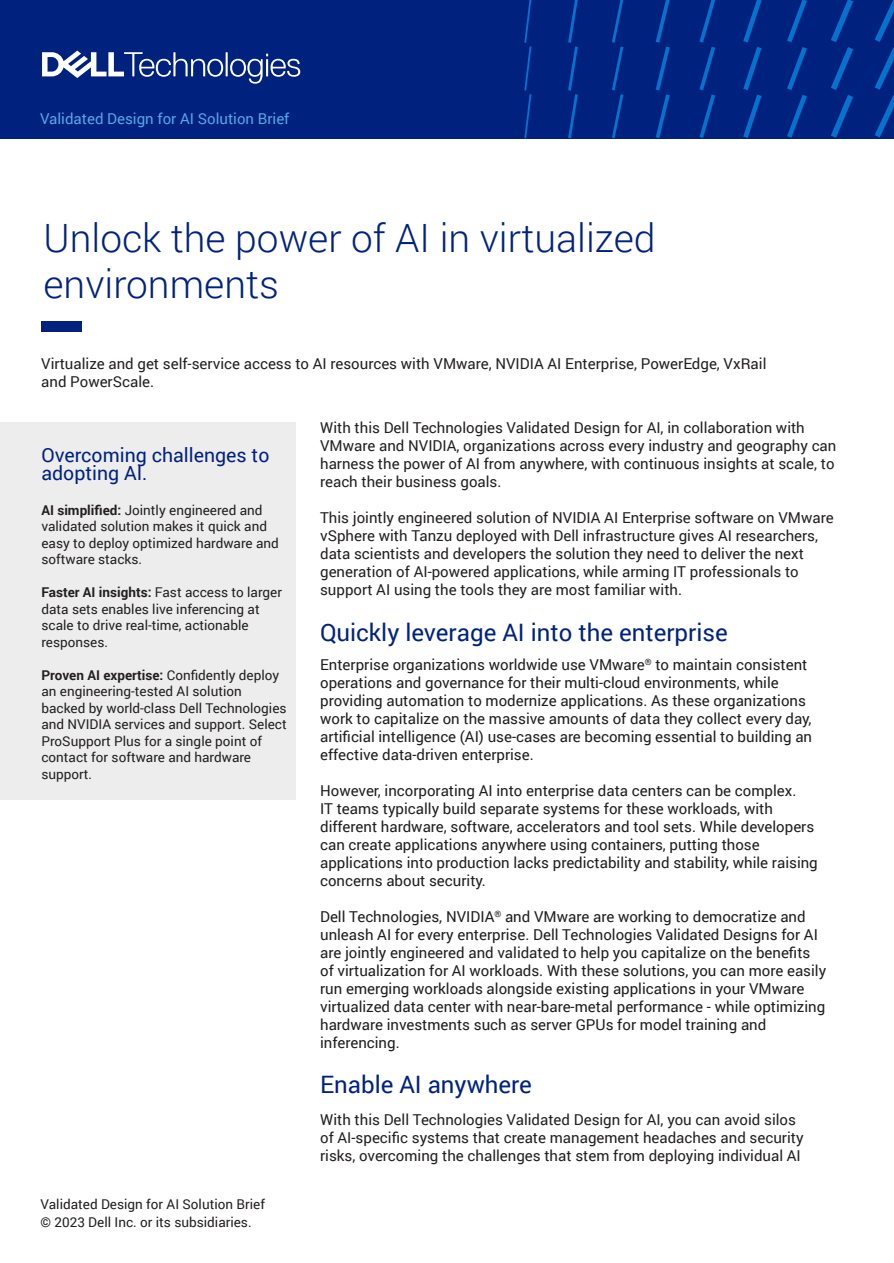
<style>
.page{position:relative;width:894px;height:1263px;background:#fff}
.page>*{position:absolute;margin:0;border:0;box-sizing:border-box;transform-origin:0 0}
.t1{font:300 39px/45px "Roboto";color:#00227f}
.t2{font:24px "Roboto";color:#00227f}
.t3{font:19.5px/18px "Roboto";color:#00227f}
.t4{font:15px/18px "Roboto";color:#201d1d}
.t5{font:15px/18px "Roboto";color:#231f20}
.t6{font:15px "Roboto";color:#58a5e6}
.t7{font:13.5px/16.5px "Roboto";color:#231f20}
.s1{font-weight:700}
</style>
<div class="page">
<div style="left:0;top:0;width:893px;height:139px;background:#00227f"></div>
<svg style="left:42px;top:51px;width:258px;height:33px"></svg>
<svg style="left:874px;top:1px;width:19px;height:136px"></svg>
<svg style="left:787px;top:0;width:19px;height:138px"></svg>
<svg style="left:699px;top:0;width:16px;height:138px"></svg>
<svg style="left:612px;top:0;width:11px;height:138px"></svg>
<svg style="left:524px;top:0;width:7px;height:138px"></svg>
<svg style="left:831px;top:0;width:21px;height:138px"></svg>
<svg style="left:743px;top:0;width:18px;height:138px"></svg>
<svg style="left:655px;top:0;width:14px;height:138px"></svg>
<svg style="left:568px;top:0;width:9px;height:138px"></svg>
<div style="left:0;top:422px;width:295px;height:377px;background:#ededed"></div>
<div style="left:42px;top:321px;width:40px;height:10px;background:#00227f"></div>
<p class="t6" style="left:40px;top:108px;width:251px">Validated Design for AI Solution Brief</p>
<p class="t1" style="left:44px;top:215px;width:613px">Unlock the power of AI in virtualized environments</p>
<p class="t5" style="left:41px;top:354px;width:726px">Virtualize and get self-service access to AI resources with VMware, NVIDIA AI Enterprise, PowerEdge, VxRail and PowerScale.</p>
<p class="t3" style="left:41px;top:445px;width:229px">Overcoming challenges to adopting AI.</p>
<p class="t7" style="left:41px;top:501px;width:239px"><span class="s1">AI simplified:</span> Jointly engineered and validated solution makes it quick and easy to deploy optimized hardware and software stacks.</p>
<p class="t7" style="left:41px;top:583px;width:242px"><span class="s1">Faster AI insights:</span> Fast access to larger data sets enables live inferencing at scale to drive real-time, actionable responses.</p>
<p class="t7" style="left:41px;top:666px;width:247px"><span class="s1">Proven AI expertise:</span> Confidently deploy an engineering-tested AI solution backed by world-class Dell Technologies and NVIDIA services and support. Select ProSupport Plus for a single point of contact for software and hardware support.</p>
<p class="t7" style="left:41px;top:1194px;width:226px;line-height:18px">Validated Design for AI Solution Brief © 2023 Dell Inc. or its subsidiaries.</p>
<p class="t5" style="left:320px;top:417px;width:517px">With this Dell Technologies Validated Design for AI, in collaboration with VMware and NVIDIA, organizations across every industry and geography can harness the power of AI from anywhere, with continuous insights at scale, to reach their business goals.</p>
<p class="t5" style="left:320px;top:507px;width:515px">This jointly engineered solution of NVIDIA AI Enterprise software on VMware vSphere with Tanzu deployed with Dell infrastructure gives AI researchers, data scientists and developers the solution they need to deliver the next generation of AI-powered applications, while arming IT professionals to support AI using the tools they are most familiar with.</p>
<p class="t2" style="left:320px;top:616px;width:409px">Quickly leverage AI into the enterprise</p>
<p class="t4" style="left:320px;top:655px;width:493px">Enterprise organizations worldwide use VMware<sup>®</sup> to maintain consistent operations and governance for their multi-cloud environments, while providing automation to modernize applications. As these organizations work to capitalize on the massive amounts of data they collect every day, artificial intelligence (AI) use-cases are becoming essential to building an effective data-driven enterprise.</p>
<p class="t4" style="left:320px;top:781px;width:499px">However, incorporating AI into enterprise data centers can be complex.<br>IT teams typically build separate systems for these workloads, with different hardware, software, accelerators and tool sets. While developers can create applications anywhere using containers, putting those applications into production lacks predictability and stability, while raising concerns about security.</p>
<p class="t4" style="left:320px;top:907px;width:507px">Dell Technologies, NVIDIA<sup>®</sup> and VMware are working to democratize and unleash AI for every enterprise. Dell Technologies Validated Designs for AI are jointly engineered and validated to help you capitalize on the benefits of virtualization for AI workloads. With these solutions, you can more easily run emerging workloads alongside existing applications in your VMware virtualized data center with near-bare-metal performance - while optimizing hardware investments such as server GPUs for model training and inferencing.</p>
<p class="t2" style="left:320px;top:1068px;width:213px">Enable AI anywhere</p>
<p class="t5" style="left:320px;top:1110px;width:484px">With this Dell Technologies Validated Design for AI, you can avoid silos of AI-specific systems that create management headaches and security risks, overcoming the challenges that stem from deploying individual AI</p>
</div>
